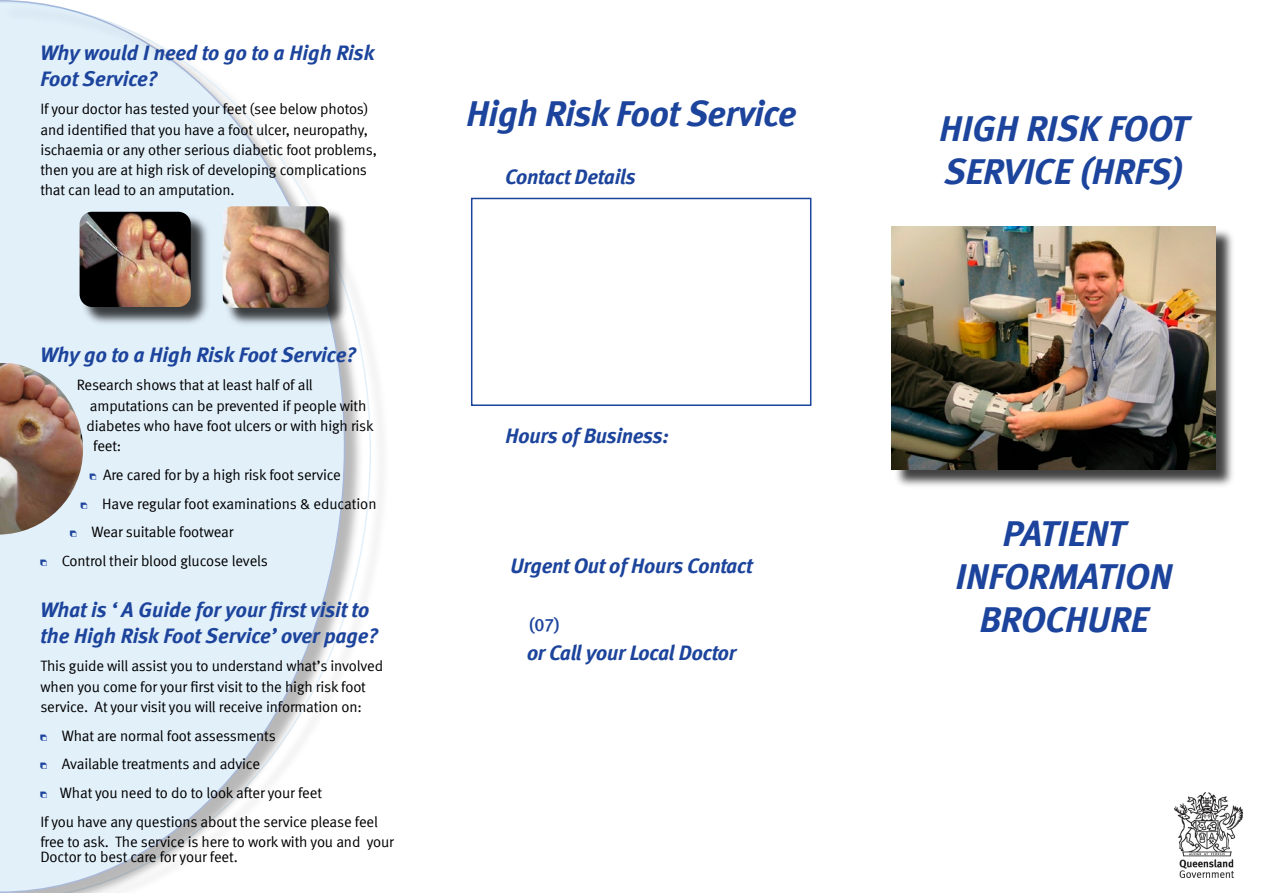
<style>
.page{position:relative;width:1263px;height:893px;background:#fff}
.page>*{position:absolute;margin:0;border:0;box-sizing:border-box;transform-origin:0 0}
.t1{font:italic 36px/43.2px "Meta Bold LF";color:#1c449c}
.t2{font:italic 21px/25.2px "Meta Bold LF";letter-spacing:-.005em;color:#1c449c}
.t3{font:18px "Meta Medium LF";color:#1c449c}
.t4{font:15px/20.2px "Meta Normal LF";letter-spacing:-.01em;color:#000}
</style>
<div class="page">
<svg style="left:0;top:1px;width:371px;height:892px"></svg>
<img style="left:0;top:365px;width:83px;height:170px">
<div style="left:471px;top:198px;width:340px;height:208px;border:2px solid #1c449c"></div>
<div style="left:223px;top:207px;width:127px;height:121px;background:#000;opacity:.75"></div>
<img style="left:223px;top:206px;width:106px;height:102px;border-radius:9px">
<div style="left:80px;top:212px;width:131px;height:116px;background:#000;opacity:.75"></div>
<img style="left:80px;top:212px;width:111px;height:95px;border-radius:13px">
<div style="left:893px;top:228px;width:343px;height:261px;background:#000;opacity:.75"></div>
<img style="left:892px;top:226px;width:323px;height:243px">
<img style="left:1175px;top:792px;width:68px;height:85px">
<svg style="left:90px;top:473px;width:6px;height:7px"></svg>
<svg style="left:81px;top:502px;width:6px;height:7px"></svg>
<svg style="left:70px;top:531px;width:6px;height:6px"></svg>
<svg style="left:40px;top:560px;width:7px;height:6px"></svg>
<svg style="left:40px;top:734px;width:7px;height:7px"></svg>
<svg style="left:40px;top:763px;width:7px;height:6px"></svg>
<svg style="left:40px;top:792px;width:7px;height:6px"></svg>
<h2 class="t2" style="left:40px;top:40px;width:335px">Why would I need to go to a High Risk<br>Foot Service?</h2>
<p class="t4" style="left:40px;top:99px;width:338px">If your doctor has tested your feet (see below photos) and identified that you have a foot ulcer, neuropathy, ischaemia or any other serious diabetic foot problems, then you are at high risk of developing complications that can lead to an amputation.</p>
<h2 class="t2" style="left:40px;top:341px;width:317px">Why go to a High Risk Foot Service?</h2>
<p class="t4" style="left:77px;top:375px;width:238px">Research shows that at least half of all</p>
<p class="t4" style="left:90px;top:395px;width:278px">amputations can be prevented if people with</p>
<p class="t4" style="left:87px;top:415px;width:289px">diabetes who have foot ulcers or with high risk</p>
<p class="t4" style="left:93px;top:436px;width:30px">feet:</p>
<p class="t4" style="left:103px;top:464px;width:239px">Are cared for by a high risk foot service</p>
<p class="t4" style="left:102px;top:493px;width:276px">Have regular foot examinations &amp; education</p>
<p class="t4" style="left:91px;top:522px;width:143px">Wear suitable footwear</p>
<p class="t4" style="left:62px;top:551px;width:208px">Control their blood glucose levels</p>
<h2 class="t2" style="left:40px;top:597px;width:339px">What is ‘ A Guide for your first visit to the High Risk Foot Service’ over page?</h2>
<p class="t4" style="left:40px;top:656px;width:344px">This guide will assist you to understand what’s involved when you come for your first visit to the high risk foot service. At your visit you will receive information on:</p>
<p class="t4" style="left:62px;top:725px;width:216px">What are normal foot assessments</p>
<p class="t4" style="left:62px;top:754px;width:200px">Available treatments and advice</p>
<p class="t4" style="left:60px;top:783px;width:264px">What you need to do to look after your feet</p>
<p class="t4" style="left:40px;top:811px;width:339px">If you have any questions about the service please feel</p>
<p class="t4" style="left:40px;top:834px;width:355px;line-height:15px">free to ask. The service is here to work with you and your<br>Doctor to best care for your feet.</p>
<h1 class="t1" style="left:467px;top:92px;width:331px">High Risk Foot Service</h1>
<h2 class="t2" style="left:505px;top:164px;width:132px">Contact Details</h2>
<h2 class="t2" style="left:505px;top:423px;width:165px">Hours of Business:</h2>
<h2 class="t2" style="left:511px;top:553px;width:244px">Urgent Out of Hours Contact</h2>
<p class="t3" style="left:529px;top:614px;width:32px">(07)</p>
<h2 class="t2" style="left:527px;top:640px;width:211px">or Call your Local Doctor</h2>
<h1 class="t1" style="left:939px;top:106px;width:250px">HIGH RISK FOOT<br>SERVICE (HRFS)</h1>
<h1 class="t1" style="left:956px;top:511px;width:218px;text-align:center">PATIENT<br>INFORMATION<br>BROCHURE</h1>
</div>
